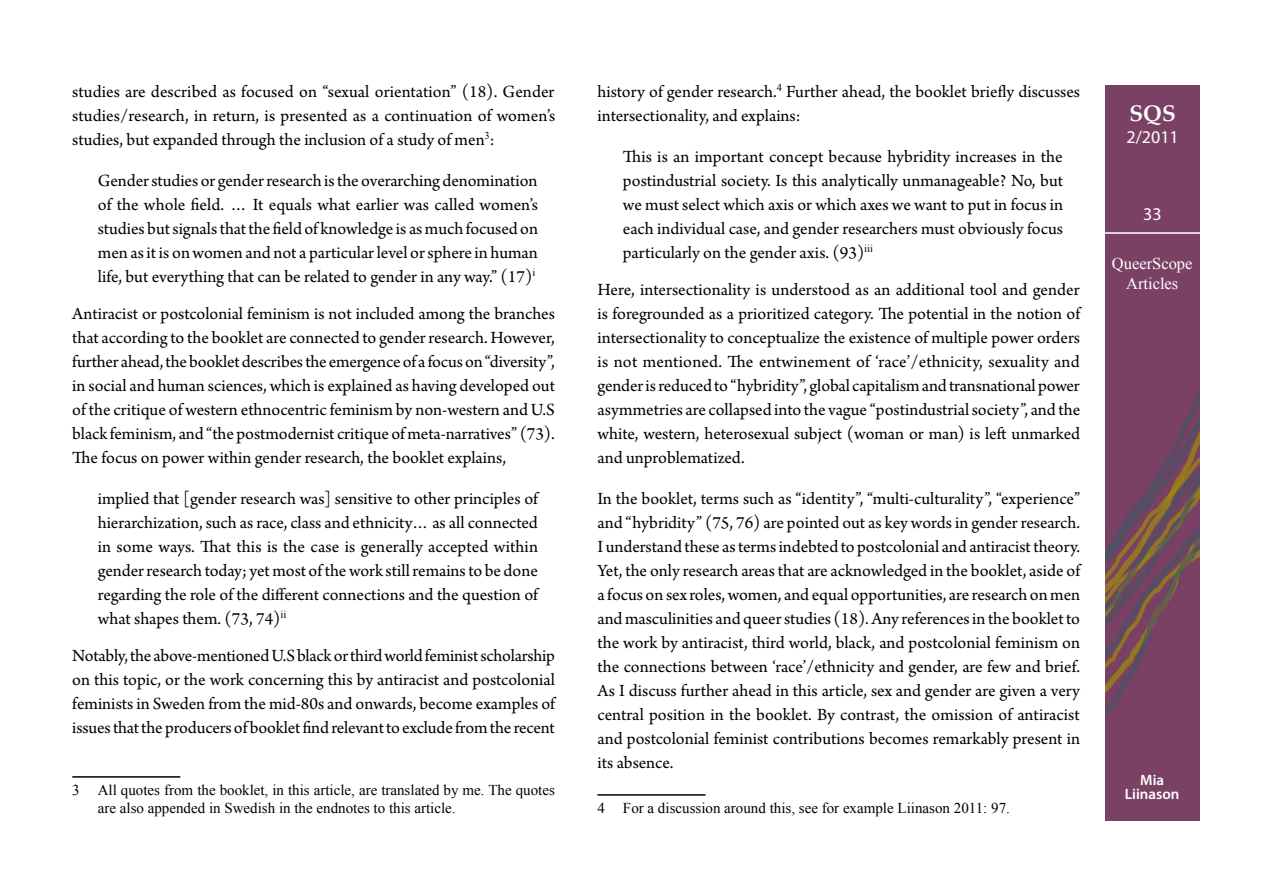
<style>
.page{position:relative;width:1263px;height:893px;background:#fff}
.page>*{position:absolute;margin:0;border:0;box-sizing:border-box;transform-origin:0 0}
.t1{font:700 22.5px "Palatino Linotype";color:#fff}
.t2{font:18px/24px "Arno Pro";color:#000;text-align:justify}
.t3{font:18px "Myriad Pro";color:#fff}
.t4{font:16.5px/19.8px "Times New Roman";color:#fff;text-align:center}
.t5{font:15px/18px "Times New Roman";color:#000}
.t6{font:600 15px/13.5px "Myriad Pro";color:#fff;text-align:center}
</style>
<div class="page">
<img style="left:1106px;top:85px;width:93px;height:736px">
<hr style="left:1101px;top:232px;width:103px;height:2px;background:#fff">
<hr style="left:72px;top:776px;width:108px;height:2px;background:#000">
<hr style="left:597px;top:794px;width:108px;height:2px;background:#000">
<p class="t2" style="left:72px;top:81px;width:485px">studies are described as focused on “sexual orientation” (18). Gender studies/research, in return, is presented as a continuation of women’s studies, but expanded through the inclusion of a study of men<sup>3</sup>:</p>
<p class="t2" style="left:98px;top:170px;width:442px">Gender studies or gender research is the overarching denomination of the whole field. … It equals what earlier was called women’s studies but signals that the field of knowledge is as much focused on men as it is on women and not a particular level or sphere in human life, but everything that can be related to gender in any way.” (17)<sup>i</sup></p>
<p class="t2" style="left:72px;top:302px;width:484px">Antiracist or postcolonial feminism is not included among the branches that according to the booklet are connected to gender research. However, further ahead, the booklet describes the emergence of a focus on “diversity”, in social and human sciences, which is explained as having developed out of the critique of western ethnocentric feminism by non-western and U.S black feminism, and “the postmodernist critique of meta-narratives” (73).<br>The focus on power within gender research, the booklet explains,</p>
<p class="t2" style="left:98px;top:487px;width:442px">implied that [gender research was] sensitive to other principles of hierarchization, such as race, class and ethnicity… as all connected in some ways. That this is the case is generally accepted within gender research today; yet most of the work still remains to be done regarding the role of the different connections and the question of what shapes them. (73, 74)<sup>ii</sup></p>
<p class="t2" style="left:72px;top:644px;width:484px">Notably, the above-mentioned U.S black or third world feminist scholarship on this topic, or the work concerning this by antiracist and postcolonial feminists in Sweden from the mid-80s and onwards, become examples of issues that the producers of booklet find relevant to exclude from the recent</p>
<p class="t5" style="left:98px;top:781px;width:459px;text-indent:-26px">3 All quotes from the booklet, in this article, are translated by me. The quotes are also appended in Swedish in the endnotes to this article.</p>
<p class="t2" style="left:597px;top:81px;width:484px">history of gender research.<sup>4</sup> Further ahead, the booklet briefly discusses intersectionality, and explains:</p>
<p class="t2" style="left:623px;top:146px;width:442px">This is an important concept because hybridity increases in the postindustrial society. Is this analytically unmanageable? No, but we must select which axis or which axes we want to put in focus in each individual case, and gender researchers must obviously focus particularly on the gender axis. (93)<sup>iii</sup></p>
<p class="t2" style="left:597px;top:279px;width:484px">Here, intersectionality is understood as an additional tool and gender is foregrounded as a prioritized category. The potential in the notion of intersectionality to conceptualize the existence of multiple power orders is not mentioned. The entwinement of ‘race’/ethnicity, sexuality and gender is reduced to “hybridity”, global capitalism and transnational power asymmetries are collapsed into the vague “postindustrial society”, and the white, western, heterosexual subject (woman or man) is left unmarked and unproblematized.</p>
<p class="t2" style="left:597px;top:488px;width:484px">In the booklet, terms such as “identity”, “multi-culturality”, “experience” and “hybridity” (75, 76) are pointed out as key words in gender research.<br>I understand these as terms indebted to postcolonial and antiracist theory.<br>Yet, the only research areas that are acknowledged in the booklet, aside of a focus on sex roles, women, and equal opportunities, are research on men and masculinities and queer studies (18). Any references in the booklet to the work by antiracist, third world, black, and postcolonial feminism on the connections between ‘race’/ethnicity and gender, are few and brief.<br>As I discuss further ahead in this article, sex and gender are given a very central position in the booklet. By contrast, the omission of antiracist and postcolonial feminist contributions becomes remarkably present in its absence.</p>
<p class="t5" style="left:597px;top:799px;width:414px">4 For a discussion around this, see for example Liinason 2011: 97.</p>
<p class="t1" style="left:1129px;top:98px;width:48px">SQS</p>
<p class="t3" style="left:1126px;top:126px;width:54px">2/2011</p>
<p class="t3" style="left:1143px;top:203px;width:20px">33</p>
<p class="t4" style="left:1112px;top:253px;width:82px">QueerScope<br>Articles</p>
<p class="t6" style="left:1125px;top:773px;width:56px">Mia<br>Liinason</p>
</div>
